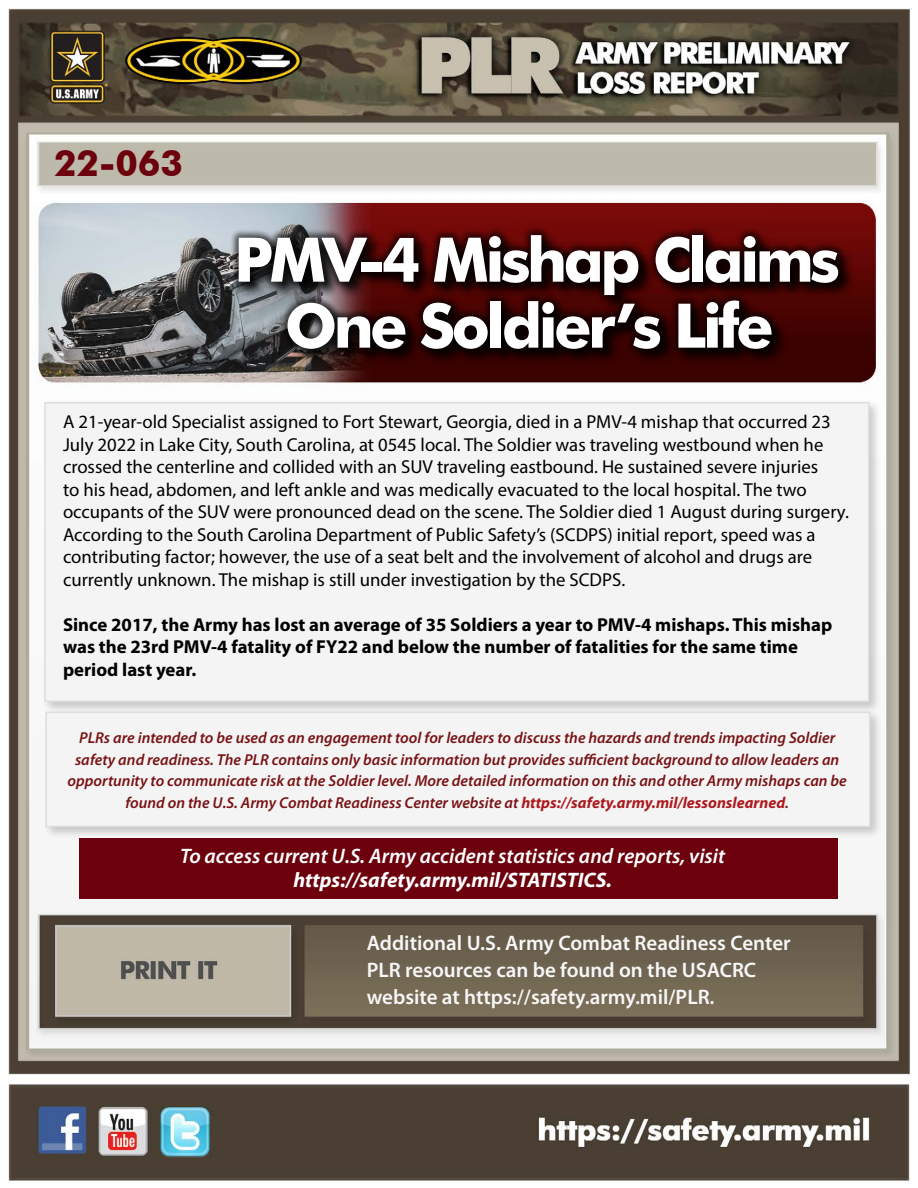
<style>
.page{position:relative;width:918px;height:1188px;background:#fff}
.page>*{position:absolute;margin:0;border:0;box-sizing:border-box;transform-origin:0 0}
.t1{font:700 61.5px/66px "Futura BT";letter-spacing:-.06em;color:#fff;text-align:center}
.t2{font:700 36px "Futura BT";color:#6c000c}
.t3{font:600 21px/27px "Myriad Pro";color:#f7f7f7}
.t4{font:italic 600 21px "Myriad Pro";color:#fff}
.t5{font:italic 700 21px "Myriad Pro";color:#fff}
.t6{font:18.75px/22.5px "Myriad Pro";color:#000}
.t7{font:700 18.75px/22.5px "Myriad Pro";color:#000}
.t8{font:italic 600 15.9px/21.6px "Myriad Pro";color:#791214;text-align:center}
.s1{font-weight:700;color:#ac1a1f}
</style>
<div class="page">
<img style="left:8px;top:8px;width:902px;height:1173px">
<div style="left:42px;top:399px;width:840px;height:315px;background:#000;opacity:.2"></div>
<div style="left:44px;top:402px;width:825px;height:300px;background:#f4f4f4;border:2px solid #dedfd9"></div>
<div style="left:235px;top:231px;width:621px;height:135px;background:#000;opacity:.78"></div>
<div style="left:229px;top:226px;width:618px;height:131px;background:#000;opacity:.59"></div>
<div style="left:43px;top:709px;width:840px;height:130px;background:#000;opacity:.2"></div>
<div style="left:45px;top:712px;width:825px;height:115px;background:#f4f4f4;border:2px solid #dedfd9"></div>
<div style="left:80px;top:838px;width:758px;height:61px;background:#6c000c"></div>
<h2 class="t2" style="left:54px;top:141px;width:130px">22-063</h2>
<h1 class="t1" style="left:234px;top:226px;width:607px">PMV-4 Mishap Claims<br>One Soldier’s Life</h1>
<p class="t6" style="left:63px;top:410px;width:787px">A 21-year-old Specialist assigned to Fort Stewart, Georgia, died in a PMV-4 mishap that occurred 23<br>July 2022 in Lake City, South Carolina, at 0545 local. The Soldier was traveling westbound when he crossed the centerline and collided with an SUV traveling eastbound. He sustained severe injuries<br>to his head, abdomen, and left ankle and was medically evacuated to the local hospital. The two occupants of the SUV were pronounced dead on the scene. The Soldier died 1 August during surgery.<br>According to the South Carolina Department of Public Safety’s (SCDPS) initial report, speed was a contributing factor; however, the use of a seat belt and the involvement of alcohol and drugs are currently unknown. The mishap is still under investigation by the SCDPS.</p>
<p class="t7" style="left:63px;top:613px;width:771px">Since 2017, the Army has lost an average of 35 Soldiers a year to PMV-4 mishaps. This mishap was the 23rd PMV-4 fatality of FY22 and below the number of fatalities for the same time period last year.</p>
<p class="t8" style="left:68px;top:727px;width:781px">PLRs are intended to be used as an engagement tool for leaders to discuss the hazards and trends impacting Soldier safety and readiness. The PLR contains only basic information but provides sufficient background to allow leaders an opportunity to communicate risk at the Soldier level. More detailed information on this and other Army mishaps can be found on the U.S. Army Combat Readiness Center website at <span class="s1">https://safety.army.mil/lessonslearned</span>.</p>
<p class="t4" style="left:180px;top:842px;width:546px">To access current U.S. Army accident statistics and reports, visit</p>
<p class="t5" style="left:293px;top:866px;width:320px">https://safety.army.mil/STATISTICS.</p>
<p class="t3" style="left:367px;top:929px;width:425px">Additional U.S. Army Combat Readiness Center<br>PLR resources can be found on the USACRC website at https://safety.army.mil/PLR.</p>
</div>
